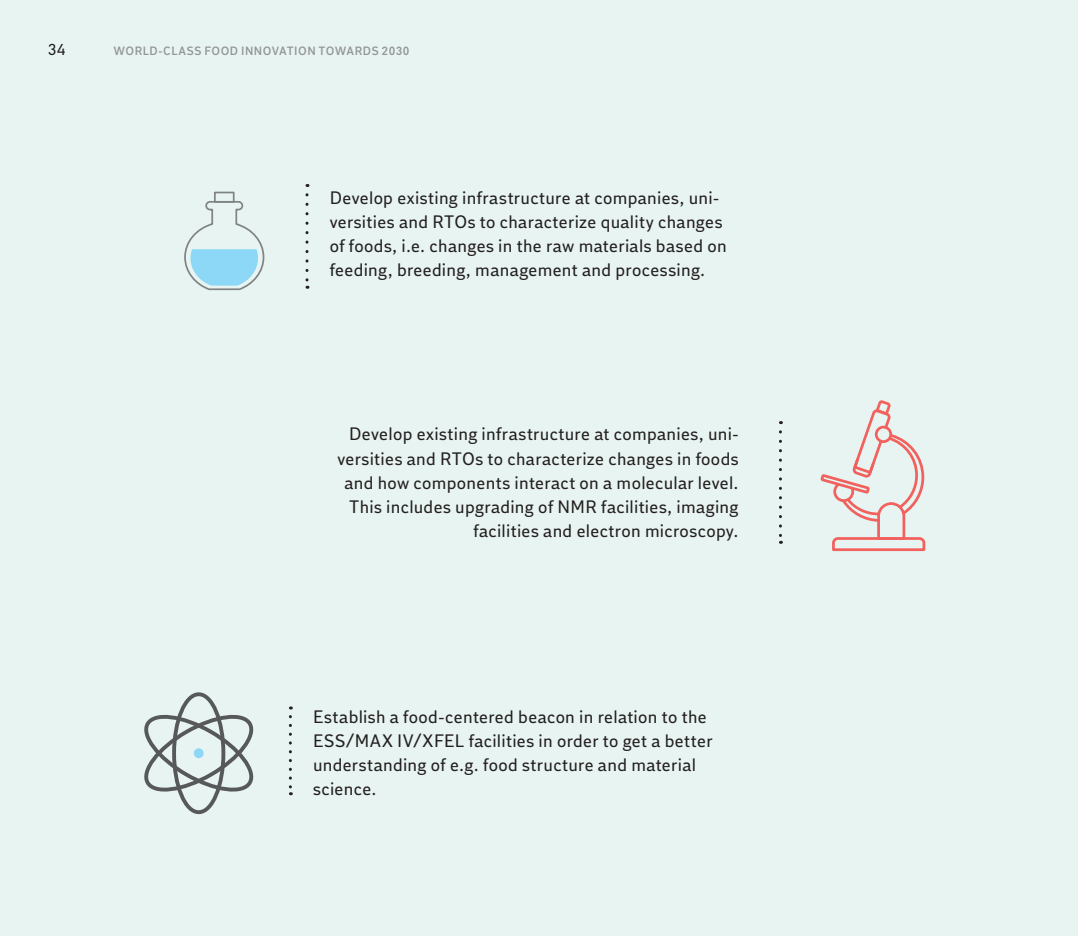
<style>
.page{position:relative;width:1078px;height:936px;background:#fff}
.page>*{position:absolute;margin:0;border:0;box-sizing:border-box;transform-origin:0 0}
.t1{font:18px/24px "DI Sans";letter-spacing:.02em;color:#231f20}
.t2{font:16px "DI Sans";color:#231f20}
.t3{font:600 12px "DI Sans";letter-spacing:.045em;color:#939598}
</style>
<div class="page">
<div style="left:0;top:0;width:1077px;height:935px;background:#e8f4f1"></div>
<div style="left:172px;top:692px;width:53px;height:122px;border:4px solid #57585a;border-radius:50%"></div>
<svg style="left:144px;top:706px;width:110px;height:93px"></svg>
<div style="left:194px;top:748px;width:10px;height:10px;background:#8dd7f7;border-radius:50%"></div>
<svg style="left:820px;top:400px;width:106px;height:151px"></svg>
<div style="left:214px;top:192px;width:20px;height:11px;border:2px solid #808285"></div>
<svg style="left:184px;top:200px;width:81px;height:91px"></svg>
<svg style="left:305px;top:195px;width:3px;height:94px"></svg>
<svg style="left:779px;top:432px;width:2px;height:111px"></svg>
<svg style="left:289px;top:716px;width:3px;height:79px"></svg>
<p class="t2" style="left:48px;top:40px;width:19px">34</p>
<p class="t3" style="left:113px;top:44px;width:297px">WORLD-CLASS FOOD INNOVATION TOWARDS 2030</p>
<p class="t1" style="left:329px;top:186px;width:398px">Develop existing infrastructure at companies, uni&shy;versities and RTOs to characterize quality changes of foods, i.e. changes in the raw materials based on feeding, breeding, management and processing.</p>
<p class="t1" style="left:337px;top:422px;width:402px;text-align:right">Develop existing infrastructure at companies, uni&shy;versities and RTOs to characterize changes in foods and how components interact on a molecular level.<br>This includes upgrading of NMR facilities, imaging facilities and electron microscopy.</p>
<p class="t1" style="left:313px;top:704px;width:401px">Establish a food-centered beacon in relation to the ESS/MAX IV/XFEL facilities in order to get a better understanding of e.g. food structure and material science.</p>
</div>
